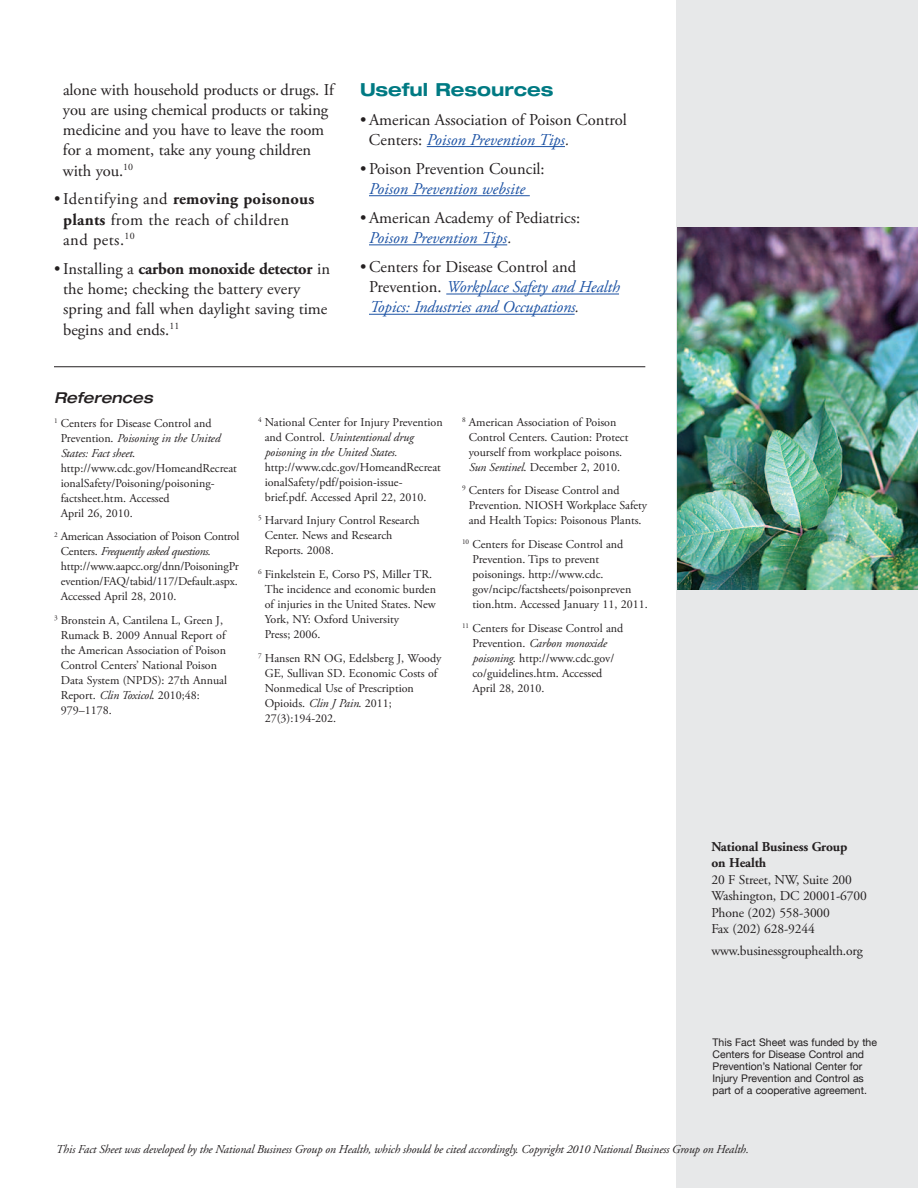
<style>
.page{position:relative;width:918px;height:1188px;background:#fff}
.page>*{position:absolute;margin:0;border:0;box-sizing:border-box;transform-origin:0 0}
.t1{font:700 expanded 18px "Helvetica Neue";color:#007a83}
.t2{font:16.5px/20.2px "Adobe Garamond Pro";color:#231f20}
.t3{font:italic 16.5px/20.2px "Adobe Garamond";letter-spacing:-.01em;color:#1c52a4}
.t4{font:16.5px/20.2px "Adobe Garamond Pro";letter-spacing:.025em;color:#231f20}
.t5{font:700 16.5px "Adobe Garamond";letter-spacing:-.01em;color:#231f20}
.t6{font:700 16.5px "Adobe Garamond";letter-spacing:.015em;color:#231f20}
.t7{font:italic 16.5px "Adobe Garamond Pro";color:#1c52a4}
.t8{font:italic 500 expanded 15px "Helvetica Neue";letter-spacing:.005em;color:#231f20}
.t9{font:13.5px/16.5px "Adobe Garamond Pro";letter-spacing:-.01em;color:#231f20}
.t10{font:700 13.5px/16.5px "Adobe Garamond";letter-spacing:-.01em;color:#231f20}
.t11{font:12px/15px "Adobe Garamond Pro";color:#231f20}
.t12{font:italic 12px/15px "Adobe Garamond";letter-spacing:-.01em;color:#231f20}
.t13{font:12px "Adobe Garamond Pro";letter-spacing:-.02em;color:#231f20}
.t14{font:italic 12px "Adobe Garamond";letter-spacing:-.03em;color:#231f20}
.t15{font:10.5px/12px "Helvetica Neue";color:#231f20}
.s1{font-family:"Adobe Garamond Pro";font-weight:400}
.s2{font-family:"Adobe Garamond";font-weight:700}
.s3{font-style:italic;color:#1c52a4}
.s4{font-family:"Adobe Garamond";font-style:italic}
.s5{font-family:"Adobe Garamond Pro";font-style:normal;color:#231f20}
.s6{color:#231f20}
.s7{font-family:"Adobe Garamond Pro";font-style:normal}
</style>
<div class="page">
<hr style="left:427px;top:146px;width:138px;height:1px;background:#1c52a4">
<hr style="left:369px;top:195px;width:161px;height:1px;background:#1c52a4">
<hr style="left:369px;top:244px;width:138px;height:1px;background:#1c52a4">
<hr style="left:446px;top:294px;width:173px;height:1px;background:#1c52a4">
<hr style="left:369px;top:314px;width:206px;height:1px;background:#1c52a4">
<hr style="left:54px;top:366px;width:591px;height:1px;background:#231f20">
<div style="left:677px;top:0;width:241px;height:1188px;background:#e7e8e9"></div>
<img style="left:677px;top:228px;width:241px;height:361px">
<h2 class="t2" style="left:63px;top:81px;width:272px">alone with household products or drugs. If you are using chemical products or taking medicine and you have to leave the room for a moment, take any young children with you.<sup>10</sup></h2>
<h2 class="t6" style="left:54px;top:193px;width:262px"><span class="s1">•Identifying and</span> removing poisonous</h2>
<h2 class="t4" style="left:63px;top:211px;width:227px"><span class="s2">plants</span> from the reach of children and pets.<sup>10</sup></h2>
<h2 class="t5" style="left:54px;top:262px;width:278px"><span class="s1">• Installing a</span> carbon monoxide detector <span class="s1">in</span></h2>
<h2 class="t2" style="left:63px;top:280px;width:266px">the home; checking the battery every spring and fall when daylight saving time begins and ends.<sup>11</sup></h2>
<h1 class="t1" style="left:360px;top:83px;width:195px">Useful Resources</h1>
<h2 class="t2" style="left:369px;top:111px;width:259px;text-indent:-9px">• American Association of Poison Control<br>Centers: <span class="s3">Poison Prevention Tips</span><span class="s4">.</span></h2>
<h2 class="t2" style="left:360px;top:160px;width:186px">• Poison Prevention Council:</h2>
<h2 class="t7" style="left:369px;top:182px;width:158px">Poison Prevention website</h2>
<h2 class="t2" style="left:369px;top:209px;width:213px;text-indent:-9px">• American Academy of Pediatrics:<br><span class="s3">Poison Prevention Tips</span><span class="s4">.</span></h2>
<h2 class="t2" style="left:360px;top:258px;width:218px">• Centers for Disease Control and</h2>
<h2 class="t3" style="left:369px;top:278px;width:252px"><span class="s5">Prevention.</span> Workplace Safety and Health<br>Topics: Industries and Occupations<span class="s6">.</span></h2>
<p class="t8" style="left:54px;top:392px;width:100px">References</p>
<p class="t11" style="left:54px;top:417px;width:159px"><sup>1</sup> Centers for Disease Control and</p>
<p class="t12" style="left:61px;top:432px;width:161px"><span class="s7">Prevention.</span> Poisoning in the United<br>States: Fact sheet<span class="s7">.</span></p>
<p class="t11" style="left:61px;top:462px;width:178px">http://www.cdc.gov/HomeandRecreat ionalSafety/Poisoning/poisoning&shy;factsheet.htm. Accessed<br>April 26, 2010.</p>
<p class="t13" style="left:54px;top:532px;width:187px"><sup>2</sup> American Association of Poison Control</p>
<p class="t14" style="left:61px;top:547px;width:151px"><span class="s7">Centers.</span> Frequently asked questions.</p>
<p class="t11" style="left:61px;top:560px;width:180px;text-align:justify">http://www.aapcc.org/dnn/PoisoningPr evention/FAQ/tabid/117/Default.aspx.<br>Accessed April 28, 2010.</p>
<p class="t11" style="left:61px;top:614px;width:168px;text-indent:-7px"><sup>3</sup> Bronstein A, Cantilena L, Green J,<br>Rumack B. 2009 Annual Report of the American Association of Poison<br>Control Centers’ National Poison<br>Data System (NPDS): 27th Annual<br>Report. <span class="s4">Clin Toxicol</span>. 2010;48:<br>979–1178.</p>
<p class="t11" style="left:258px;top:415px;width:186px"><sup>4</sup> National Center for Injury Prevention</p>
<p class="t12" style="left:265px;top:431px;width:150px"><span class="s7">and Control.</span> Unintentional drug poisoning in the United States.</p>
<p class="t11" style="left:265px;top:460px;width:178px">http://www.cdc.gov/HomeandRecreat ionalSafety/pdf/poision-issue&shy;brief.pdf. Accessed April 22, 2010.</p>
<p class="t11" style="left:265px;top:514px;width:156px;text-indent:-7px"><sup>5</sup> Harvard Injury Control Research<br>Center. News and Research<br>Reports. 2008.</p>
<p class="t11" style="left:265px;top:568px;width:173px;text-indent:-7px"><sup>6</sup> Finkelstein E, Corso PS, Miller TR.<br>The incidence and economic burden of injuries in the United States. New<br>York, NY: Oxford University<br>Press; 2006.</p>
<p class="t11" style="left:265px;top:651px;width:178px;text-indent:-7px"><sup>7</sup> Hansen RN OG, Edelsberg J, Woody<br>GE, Sullivan SD. Economic Costs of<br>Nonmedical Use of Prescription<br>Opioids. <span class="s4">Clin J Pain</span>. 2011;<br>27(3):194-202.</p>
<p class="t11" style="left:469px;top:415px;width:161px;text-indent:-7px"><sup>8</sup> American Association of Poison Control Centers. Caution: Protect yourself from workplace poisons.<br><span class="s4">Sun Sentinel</span>. December 2, 2010.</p>
<p class="t11" style="left:469px;top:484px;width:180px;text-indent:-7px"><sup>9</sup> Centers for Disease Control and<br>Prevention. NIOSH Workplace Safety and Health Topics: Poisonous Plants.</p>
<p class="t11" style="left:472px;top:538px;width:177px;text-indent:-10px"><sup>10</sup> Centers for Disease Control and Prevention. Tips to prevent poisonings. http://www.cdc. gov/ncipc/factsheets/poisonpreven tion.htm. Accessed January 11, 2011.</p>
<p class="t11" style="left:462px;top:621px;width:163px"><sup>11</sup> Centers for Disease Control and</p>
<p class="t12" style="left:472px;top:636px;width:136px"><span class="s7">Prevention.</span> Carbon monoxide</p>
<p class="t11" style="left:472px;top:651px;width:143px"><span class="s4">poisoning</span>. http://www.cdc.gov/ co/guidelines.htm. Accessed<br>April 28, 2010.</p>
<p class="t10" style="left:711px;top:839px;width:137px">National Business Group on Health</p>
<p class="t9" style="left:711px;top:872px;width:157px">20 F Street, NW, Suite 200<br>Washington, DC 20001-6700<br>Phone (202) 558-3000<br>Fax (202) 628-9244</p>
<p class="t9" style="left:711px;top:944px;width:153px">www.businessgrouphealth.org</p>
<p class="t15" style="left:713px;top:1036px;width:166px">This Fact Sheet was funded by the<br>Centers for Disease Control and<br>Prevention’s National Center for<br>Injury Prevention and Control as part of a cooperative agreement.</p>
<p class="t12" style="left:56px;top:1143px;width:695px">This Fact Sheet was developed by the National Business Group on Health, which should be cited accordingly. Copyright 2010 National Business Group on Health.</p>
</div>
